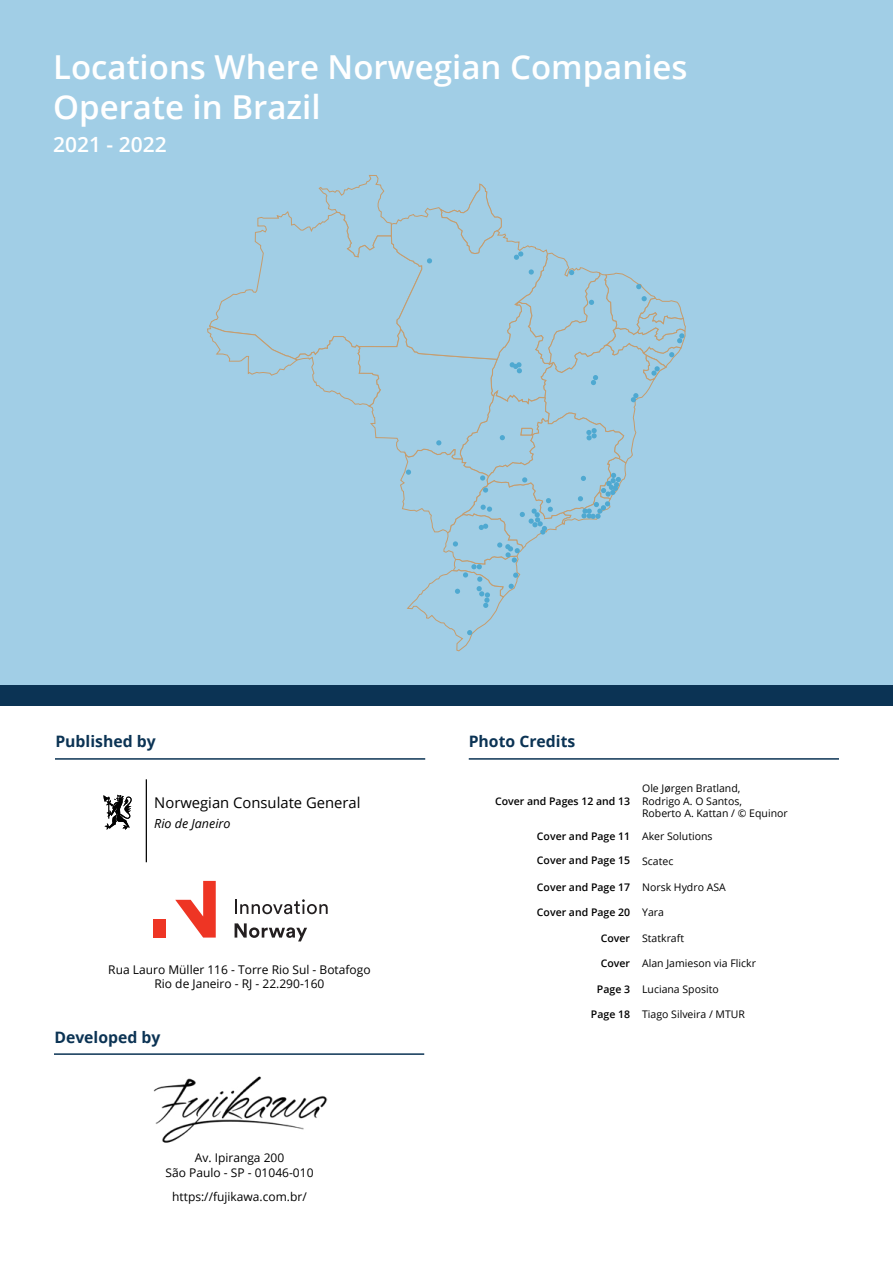
<style>
.page{position:relative;width:893px;height:1263px;background:#fff}
.page>*{position:absolute;margin:0;border:0;box-sizing:border-box;transform-origin:0 0}
.t1{font:600 33px/39.6px "Open Sans";color:#fff}
.t2{font:600 21px "Open Sans";color:#fff}
.t3{font:700 15.75px "Open Sans";color:#0b3354}
.t4{font:14.85px "Open Sans";color:#000}
.t5{font:italic 12.6px "Open Sans";color:#000}
.t6{font:12px/14.4px "Open Sans";color:#000;text-align:center}
.t7{font:10.5px/12.6px "Open Sans";color:#000}
.t8{font:600 10.5px "Open Sans";color:#000}
.s1{font-weight:400}
.s2{font-weight:600}
</style>
<div class="page">
<div style="left:0;top:0;width:893px;height:696px;background:#a1cee6"></div>
<div style="left:0;top:685px;width:893px;height:21px;background:#0b3354"></div>
<hr style="left:469px;top:758px;width:370px;height:2px;background:#0b3354">
<hr style="left:54px;top:1053px;width:370px;height:2px;background:#0b3354">
<img style="left:153px;top:1076px;width:174px;height:67px">
<hr style="left:55px;top:758px;width:370px;height:2px;background:#0b3354">
<hr style="left:146px;top:779px;width:1px;height:83px;background:#000">
<svg style="left:103px;top:795px;width:29px;height:35px"></svg>
<svg style="left:175px;top:881px;width:41px;height:56px"></svg>
<div style="left:153px;top:919px;width:12px;height:18px;background:#ee3524"></div>
<svg style="left:235px;top:899px;width:93px;height:15px"></svg>
<svg style="left:235px;top:923px;width:72px;height:18px"></svg>
<svg style="left:207px;top:175px;width:479px;height:477px"></svg>
<h1 class="t1" style="left:53px;top:47px;width:636px">Locations Where Norwegian Companies<br>Operate in Brazil</h1>
<h2 class="t2" style="left:53px;top:130px;width:115px">2021 - 2022</h2>
<h3 class="t3" style="left:55px;top:730px;width:102px">Published by</h3>
<h3 class="t4" style="left:154px;top:792px;width:208px">Norwegian Consulate General</h3>
<p class="t5" style="left:154px;top:814px;width:78px">Rio de Janeiro</p>
<p class="t6" style="left:108px;top:962px;width:264px">Rua Lauro Müller 116 - Torre Rio Sul - Botafogo<br>Rio de Janeiro - RJ - 22.290-160</p>
<h3 class="t3" style="left:54px;top:1026px;width:108px">Developed by</h3>
<p class="t6" style="left:166px;top:1150px;width:149px">Av. Ipiranga 200<br>São Paulo - SP - 01046-010</p>
<p class="t6" style="left:172px;top:1189px;width:136px">https://fujikawa.com.br/</p>
<h3 class="t3" style="left:469px;top:730px;width:108px">Photo Credits</h3>
<p class="t7" style="left:642px;top:782px;width:147px">Ole Jørgen Bratland,<br>Rodrigo A. O Santos,<br>Roberto A. Kattan / © Equinor</p>
<p class="t8" style="left:537px;top:829px;width:177px">Cover and Page 11 <span class="s1">Aker Solutions</span></p>
<p class="t8" style="left:537px;top:853px;width:138px">Cover and Page 15 <span class="s1">Scatec</span></p>
<p class="t8" style="left:537px;top:879px;width:190px">Cover and Page 17 <span class="s1">Norsk Hydro ASA</span></p>
<p class="t8" style="left:537px;top:905px;width:129px">Cover and Page 20 <span class="s1">Yara</span></p>
<p class="t7" style="left:601px;top:931px;width:85px"><span class="s2">Cover</span> Statkraft</p>
<p class="t7" style="left:601px;top:957px;width:157px"><span class="s2">Cover</span> Alan Jamieson via Flickr</p>
<p class="t7" style="left:597px;top:982px;width:123px"><span class="s2">Page 3</span> Luciana Sposito</p>
<p class="t7" style="left:591px;top:1008px;width:156px"><span class="s2">Page 18</span> Tiago Silveira / MTUR</p>
<p class="t8" style="left:495px;top:794px;width:137px">Cover and Pages 12 and 13</p>
</div>
